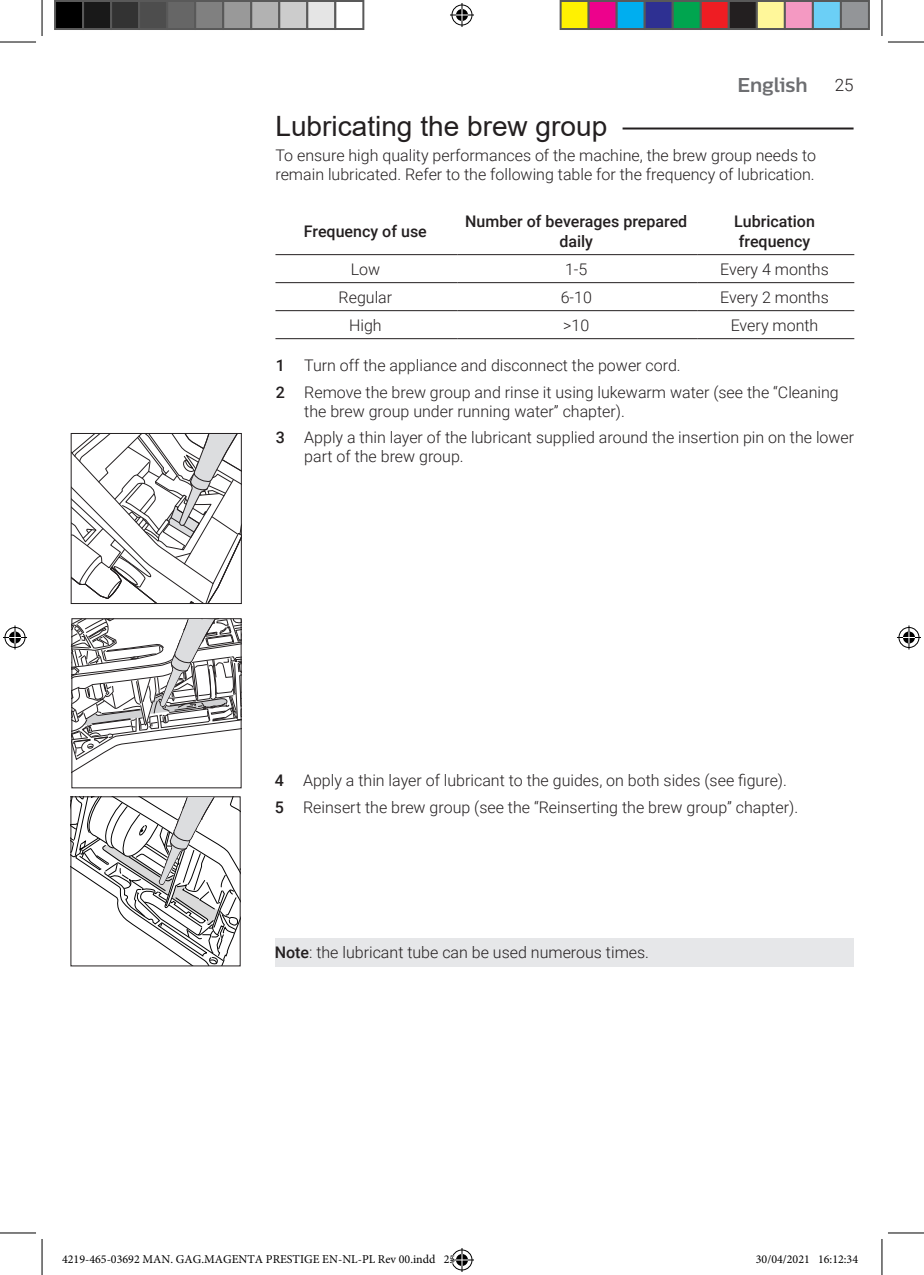
<style>
.page{position:relative;width:924px;height:1275px;background:#fff}
.page>*{position:absolute;margin:0;border:0;box-sizing:border-box;transform-origin:0 0}
.t1{font:28px "Arial";color:#231f20}
.t2{font:700 20px "Centrale Sans";color:#6d6e71}
.t3{font:300 17px "Roboto";color:#231f20}
.t4{font:300 16px/26.4px "Roboto";color:#231f20}
.t5{font:500 16px/19.2px "Roboto";color:#231f20;text-align:center}
.t6{font:12px "Minion Pro";color:#000}
.s1{font-weight:500}
</style>
<div class="page">
<hr style="left:275px;top:254px;width:182px;height:1px;background:#231f20">
<hr style="left:457px;top:254px;width:239px;height:1px;background:#231f20">
<hr style="left:696px;top:254px;width:157px;height:1px;background:#231f20">
<hr style="left:275px;top:282px;width:182px;height:1px;background:#231f20">
<hr style="left:457px;top:282px;width:239px;height:1px;background:#231f20">
<hr style="left:696px;top:282px;width:157px;height:1px;background:#231f20">
<hr style="left:275px;top:310px;width:182px;height:1px;background:#231f20">
<hr style="left:457px;top:310px;width:239px;height:1px;background:#231f20">
<hr style="left:696px;top:310px;width:157px;height:1px;background:#231f20">
<hr style="left:275px;top:338px;width:182px;height:1px;background:#231f20">
<hr style="left:457px;top:338px;width:239px;height:1px;background:#231f20">
<hr style="left:696px;top:338px;width:157px;height:1px;background:#231f20">
<hr style="left:622px;top:127px;width:231px;height:2px;background:#231f20">
<div style="left:274px;top:938px;width:579px;height:28px;background:#e6e7e9"></div>
<svg style="left:73px;top:435px;width:167px;height:167px"></svg>
<div style="left:71px;top:433px;width:171px;height:171px;border:1px solid #231f20"></div>
<svg style="left:70px;top:618px;width:172px;height:162px"></svg>
<svg style="left:71px;top:797px;width:169px;height:169px"></svg>
<hr style="left:0;top:42px;width:36px;height:1px;background:#000">
<hr style="left:887px;top:42px;width:36px;height:1px;background:#000">
<hr style="left:0;top:1232px;width:36px;height:1px;background:#000">
<hr style="left:887px;top:1232px;width:36px;height:1px;background:#000">
<hr style="left:42px;top:0;width:1px;height:36px;background:#000">
<hr style="left:42px;top:1239px;width:1px;height:36px;background:#000">
<hr style="left:881px;top:0;width:1px;height:36px;background:#000">
<hr style="left:881px;top:1239px;width:1px;height:36px;background:#000">
<svg style="left:450px;top:3px;width:24px;height:24px"></svg>
<svg style="left:3px;top:625px;width:24px;height:24px"></svg>
<svg style="left:897px;top:625px;width:23px;height:24px"></svg>
<div style="left:55px;top:1px;width:28px;height:28px;background:#000"></div>
<div style="left:54px;top:0;width:30px;height:30px;border:2px solid #595959"></div>
<div style="left:83px;top:1px;width:28px;height:28px;background:#191919"></div>
<div style="left:82px;top:0;width:30px;height:30px;border:2px solid #595959"></div>
<div style="left:111px;top:1px;width:28px;height:28px;background:#333"></div>
<div style="left:110px;top:0;width:30px;height:30px;border:2px solid #595959"></div>
<div style="left:139px;top:1px;width:28px;height:28px;background:#4d4d4d"></div>
<div style="left:138px;top:0;width:30px;height:30px;border:2px solid #595959"></div>
<div style="left:167px;top:1px;width:28px;height:28px;background:#666"></div>
<div style="left:166px;top:0;width:30px;height:30px;border:2px solid #595959"></div>
<div style="left:195px;top:1px;width:28px;height:28px;background:#808080"></div>
<div style="left:194px;top:0;width:30px;height:30px;border:2px solid #595959"></div>
<div style="left:223px;top:1px;width:28px;height:28px;background:#999"></div>
<div style="left:222px;top:0;width:30px;height:30px;border:2px solid #595959"></div>
<div style="left:251px;top:1px;width:28px;height:28px;background:#b2b2b2"></div>
<div style="left:250px;top:0;width:30px;height:30px;border:2px solid #595959"></div>
<div style="left:279px;top:1px;width:28px;height:28px;background:#ccc"></div>
<div style="left:278px;top:0;width:30px;height:30px;border:2px solid #595959"></div>
<div style="left:307px;top:1px;width:28px;height:28px;background:#e5e5e5"></div>
<div style="left:306px;top:0;width:30px;height:30px;border:2px solid #595959"></div>
<div style="left:334px;top:0;width:30px;height:30px;border:2px solid #595959"></div>
<div style="left:560px;top:1px;width:28px;height:28px;background:#fff101"></div>
<div style="left:559px;top:0;width:30px;height:30px;border:2px solid #595959"></div>
<div style="left:588px;top:1px;width:28px;height:28px;background:#ed028c"></div>
<div style="left:587px;top:0;width:30px;height:30px;border:2px solid #595959"></div>
<div style="left:616px;top:1px;width:28px;height:28px;background:#00aeef"></div>
<div style="left:615px;top:0;width:30px;height:30px;border:2px solid #595959"></div>
<div style="left:644px;top:1px;width:28px;height:28px;background:#2e3092"></div>
<div style="left:643px;top:0;width:30px;height:30px;border:2px solid #595959"></div>
<div style="left:672px;top:1px;width:28px;height:28px;background:#00a54f"></div>
<div style="left:671px;top:0;width:30px;height:30px;border:2px solid #595959"></div>
<div style="left:700px;top:1px;width:28px;height:28px;background:#ee1d23"></div>
<div style="left:699px;top:0;width:30px;height:30px;border:2px solid #595959"></div>
<div style="left:728px;top:1px;width:28px;height:28px;background:#231f20"></div>
<div style="left:727px;top:0;width:30px;height:30px;border:2px solid #595959"></div>
<div style="left:756px;top:1px;width:28px;height:28px;background:#fff79a"></div>
<div style="left:755px;top:0;width:30px;height:30px;border:2px solid #595959"></div>
<div style="left:784px;top:1px;width:28px;height:28px;background:#f499c2"></div>
<div style="left:783px;top:0;width:30px;height:30px;border:2px solid #595959"></div>
<div style="left:812px;top:1px;width:28px;height:28px;background:#6bcff6"></div>
<div style="left:811px;top:0;width:30px;height:30px;border:2px solid #595959"></div>
<div style="left:840px;top:1px;width:28px;height:28px;background:#939598"></div>
<div style="left:839px;top:0;width:30px;height:30px;border:2px solid #595959"></div>
<svg style="left:450px;top:1248px;width:24px;height:24px"></svg>
<p class="t2" style="left:737px;top:77px;width:72px">English</p>
<p class="t3" style="left:834px;top:77px;width:20px">25</p>
<h1 class="t1" style="left:275px;top:107px;width:333px">Lubricating the brew group</h1>
<p class="t4" style="left:275px;top:147px;width:542px;line-height:19.2px">To ensure high quality performances of the machine, the brew group needs to remain lubricated. Refer to the following table for the frequency of lubrication.</p>
<p class="t5" style="left:304px;top:223px;width:124px">Frequency of use</p>
<p class="t5" style="left:465px;top:213px;width:223px">Number of beverages prepared daily</p>
<p class="t5" style="left:734px;top:213px;width:82px;text-align:left">Lubrication frequency</p>
<p class="t4" style="left:350px;top:257px;width:31px">Low</p>
<p class="t4" style="left:565px;top:257px;width:24px">1-5</p>
<p class="t4" style="left:720px;top:257px;width:110px">Every 4 months</p>
<p class="t4" style="left:338px;top:285px;width:55px">Regular</p>
<p class="t4" style="left:560px;top:285px;width:33px">6-10</p>
<p class="t4" style="left:720px;top:285px;width:110px">Every 2 months</p>
<p class="t4" style="left:349px;top:313px;width:34px">High</p>
<p class="t4" style="left:563px;top:313px;width:28px">&gt;10</p>
<p class="t4" style="left:730px;top:313px;width:89px">Every month</p>
<p class="t4" style="left:276px;top:353px;width:564px"><span class="s1">1</span> Turn off the appliance and disconnect the power cord.<br><span class="s1">2</span> Remove the brew group and rinse it using lukewarm water (see the “Cleaning</p>
<p class="t4" style="left:276px;top:399px;width:579px;text-indent:28px">the brew group under running water” chapter).<br><span class="s1">3</span> Apply a thin layer of the lubricant supplied around the insertion pin on the lower</p>
<p class="t4" style="left:304px;top:445px;width:161px">part of the brew group.</p>
<p class="t4" style="left:274px;top:766px;width:524px"><span class="s1">4</span> Apply a thin layer of lubricant to the guides, on both sides (see 昀椀gure).<br><span class="s1">5</span> Reinsert the brew group (see the “Reinserting the brew group” chapter).</p>
<p class="t4" style="left:274px;top:940px;width:376px"><span class="s1">Note</span>: the lubricant tube can be used numerous times.</p>
<p class="t6" style="left:62px;top:1251px;width:394px">4219-465-03692 MAN. GAG.MAGENTA PRESTIGE EN-NL-PL Rev 00.indd 25</p>
<p class="t6" style="left:755px;top:1251px;width:104px">30/04/2021 16:12:34</p>
</div>
